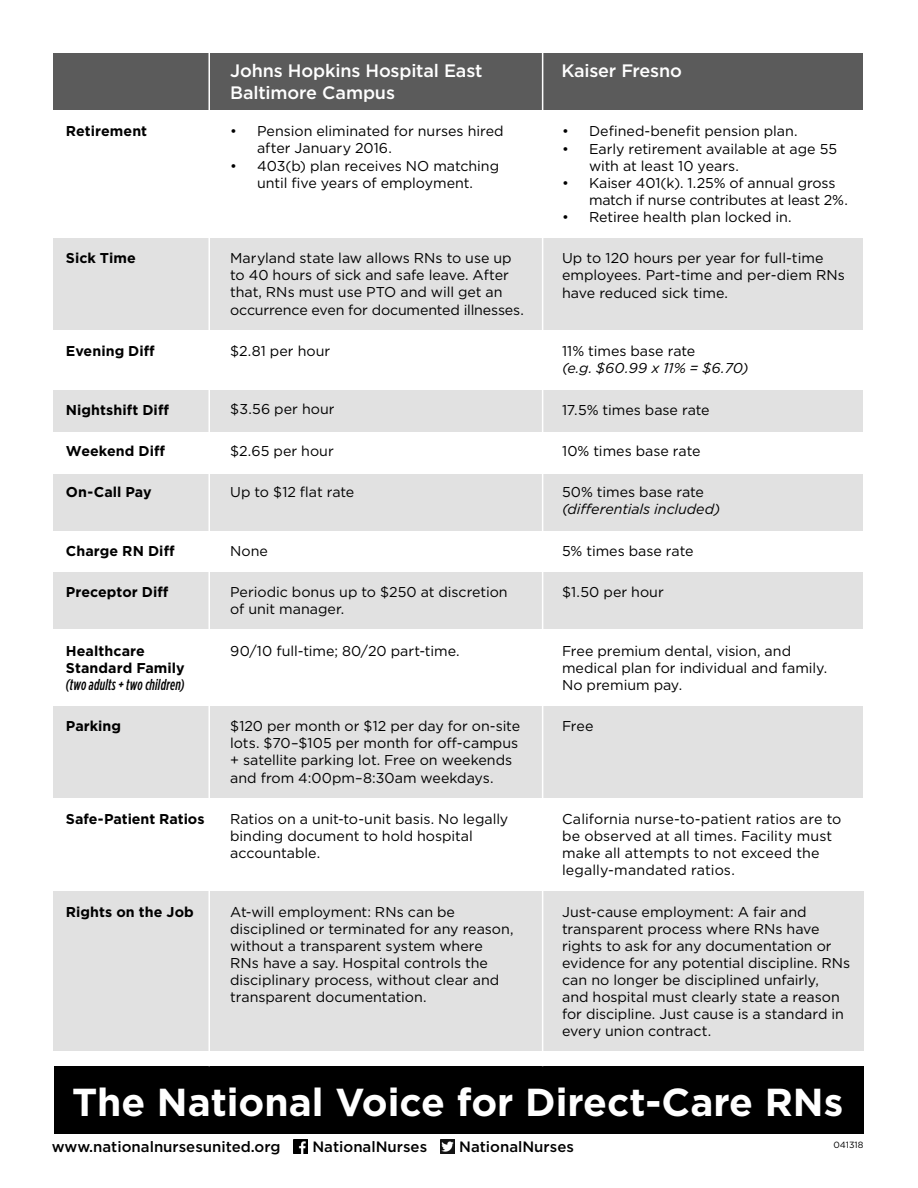
<style>
.page{position:relative;width:918px;height:1188px;background:#fff}
.page>*{position:absolute;margin:0;border:0;box-sizing:border-box;transform-origin:0 0}
.t1{font:700 39px "Gotham";color:#fff}
.t2{font:500 18px/21.6px "Gotham";letter-spacing:-.01em;color:#fff}
.t3{font:italic 500 15.6px "Gotham Condensed";letter-spacing:.015em;color:#000;scale:.91 1}
.t4{font:500 15px "Gotham";color:#000}
.t5{font:14.25px/17.1px "Gotham";color:#000}
.t6{font:700 14.25px/17.1px "Gotham";letter-spacing:.005em;color:#000}
.t7{font:italic 14.25px "Gotham";letter-spacing:-.005em;color:#000}
.t8{font:9px "Gotham";color:#000}
</style>
<div class="page">
<div style="left:54px;top:1066px;width:810px;height:68px;background:#000"></div>
<img style="left:294px;top:1140px;width:14px;height:14px">
<img style="left:441px;top:1140px;width:14px;height:14px">
<div style="left:54px;top:53px;width:809px;height:57px;background:#5b5b5b"></div>
<div style="left:54px;top:239px;width:809px;height:91px;background:#e1e1e1"></div>
<div style="left:54px;top:391px;width:809px;height:41px;background:#e1e1e1"></div>
<div style="left:54px;top:572px;width:809px;height:57px;background:#e1e1e1"></div>
<div style="left:54px;top:474px;width:809px;height:56px;background:#e1e1e1"></div>
<div style="left:54px;top:706px;width:809px;height:91px;background:#e1e1e1"></div>
<div style="left:54px;top:891px;width:810px;height:160px;background:#e1e1e1"></div>
<hr style="left:208px;top:42px;width:2px;height:1024px;background:#fff">
<hr style="left:542px;top:42px;width:1px;height:1024px;background:#fff">
<p class="t2" style="left:230px;top:60px;width:254px">Johns Hopkins Hospital East<br>Baltimore Campus</p>
<p class="t2" style="left:561px;top:60px;width:122px">Kaiser Fresno</p>
<p class="t6" style="left:66px;top:123px;width:83px">Retirement</p>
<p class="t6" style="left:66px;top:250px;width:71px">Sick Time</p>
<p class="t6" style="left:66px;top:342px;width:90px">Evening Diff</p>
<p class="t6" style="left:66px;top:401px;width:105px">Nightshift Diff</p>
<p class="t6" style="left:66px;top:442px;width:101px">Weekend Diff</p>
<p class="t6" style="left:66px;top:484px;width:87px">On-Call Pay</p>
<p class="t6" style="left:66px;top:542px;width:110px">Charge RN Diff</p>
<p class="t6" style="left:66px;top:584px;width:104px">Preceptor Diff</p>
<p class="t6" style="left:66px;top:642px;width:120px">Healthcare<br>Standard Family</p>
<p class="t3" style="left:66px;top:675px;width:132px">(two adults + two children)</p>
<p class="t6" style="left:66px;top:718px;width:57px">Parking</p>
<p class="t6" style="left:66px;top:810px;width:140px">Safe-Patient Ratios</p>
<p class="t6" style="left:66px;top:903px;width:129px">Rights on the Job</p>
<p class="t5" style="left:257px;top:122px;width:248px;text-indent:-27px">• Pension eliminated for nurses hired after January 2016.</p>
<p class="t5" style="left:230px;top:157px;width:270px;text-align:center">• 403(b) plan receives NO matching until five years of employment.</p>
<p class="t5" style="left:230px;top:249px;width:295px">Maryland state law allows RNs to use up to 40 hours of sick and safe leave. After that, RNs must use PTO and will get an occurrence even for documented illnesses.</p>
<p class="t5" style="left:230px;top:342px;width:102px">$2.81 per hour</p>
<p class="t5" style="left:230px;top:401px;width:106px">$3.56 per hour</p>
<p class="t5" style="left:230px;top:442px;width:105px">$2.65 per hour</p>
<p class="t5" style="left:230px;top:483px;width:126px">Up to $12 flat rate</p>
<p class="t5" style="left:230px;top:542px;width:39px">None</p>
<p class="t5" style="left:230px;top:583px;width:279px">Periodic bonus up to $250 at discretion of unit manager.</p>
<p class="t5" style="left:230px;top:642px;width:231px">90/10 full-time; 80/20 part-time.</p>
<p class="t5" style="left:230px;top:717px;width:291px">$120 per month or $12 per day for on-site lots. $70–$105 per month for off-campus + satellite parking lot. Free on weekends and from 4:00pm–8:30am weekdays.</p>
<p class="t5" style="left:230px;top:810px;width:280px">Ratios on a unit-to-unit basis. No legally binding document to hold hospital accountable.</p>
<p class="t5" style="left:230px;top:903px;width:285px">At-will employment: RNs can be disciplined or terminated for any reason, without a transparent system where RNs have a say. Hospital controls the disciplinary process, without clear and transparent documentation.</p>
<p class="t5" style="left:562px;top:123px;width:237px">• Defined-benefit pension plan.</p>
<p class="t5" style="left:589px;top:140px;width:250px;text-indent:-27px">• Early retirement available at age 55 with at least 10 years.</p>
<p class="t5" style="left:589px;top:174px;width:260px;text-indent:-27px">• Kaiser 401(k). 1.25% of annual gross match if nurse contributes at least 2%.</p>
<p class="t5" style="left:562px;top:208px;width:231px">• Retiree health plan locked in.</p>
<p class="t5" style="left:562px;top:249px;width:284px">Up to 120 hours per year for full-time employees. Part-time and per-diem RNs have reduced sick time.</p>
<p class="t5" style="left:562px;top:342px;width:135px">11% times base rate</p>
<p class="t7" style="left:562px;top:359px;width:188px">(e.g. $60.99 x 11% = $6.70)</p>
<p class="t5" style="left:562px;top:401px;width:149px">17.5% times base rate</p>
<p class="t5" style="left:562px;top:442px;width:140px">10% times base rate</p>
<p class="t5" style="left:562px;top:483px;width:143px">50% times base rate</p>
<p class="t7" style="left:562px;top:500px;width:160px">(differentials included)</p>
<p class="t5" style="left:562px;top:542px;width:133px">5% times base rate</p>
<p class="t5" style="left:562px;top:583px;width:103px">$1.50 per hour</p>
<p class="t5" style="left:562px;top:642px;width:267px">Free premium dental, vision, and medical plan for individual and family.<br>No premium pay.</p>
<p class="t5" style="left:562px;top:717px;width:33px">Free</p>
<p class="t5" style="left:562px;top:810px;width:281px">California nurse-to-patient ratios are to be observed at all times. Facility must make all attempts to not exceed the legally-mandated ratios.</p>
<p class="t5" style="left:562px;top:903px;width:290px">Just-cause employment: A fair and transparent process where RNs have rights to ask for any documentation or evidence for any potential discipline. RNs can no longer be disciplined unfairly,<br>and hospital must clearly state a reason for discipline. Just cause is a standard in every union contract.</p>
<h1 class="t1" style="left:72px;top:1076px;width:773px">The National Voice for Direct-Care RNs</h1>
<p class="t4" style="left:52px;top:1137px;width:230px">www.nationalnursesunited.org</p>
<p class="t4" style="left:312px;top:1137px;width:116px">NationalNurses</p>
<p class="t4" style="left:459px;top:1137px;width:116px">NationalNurses</p>
<p class="t8" style="left:834px;top:1139px;width:31px">041318</p>
</div>
